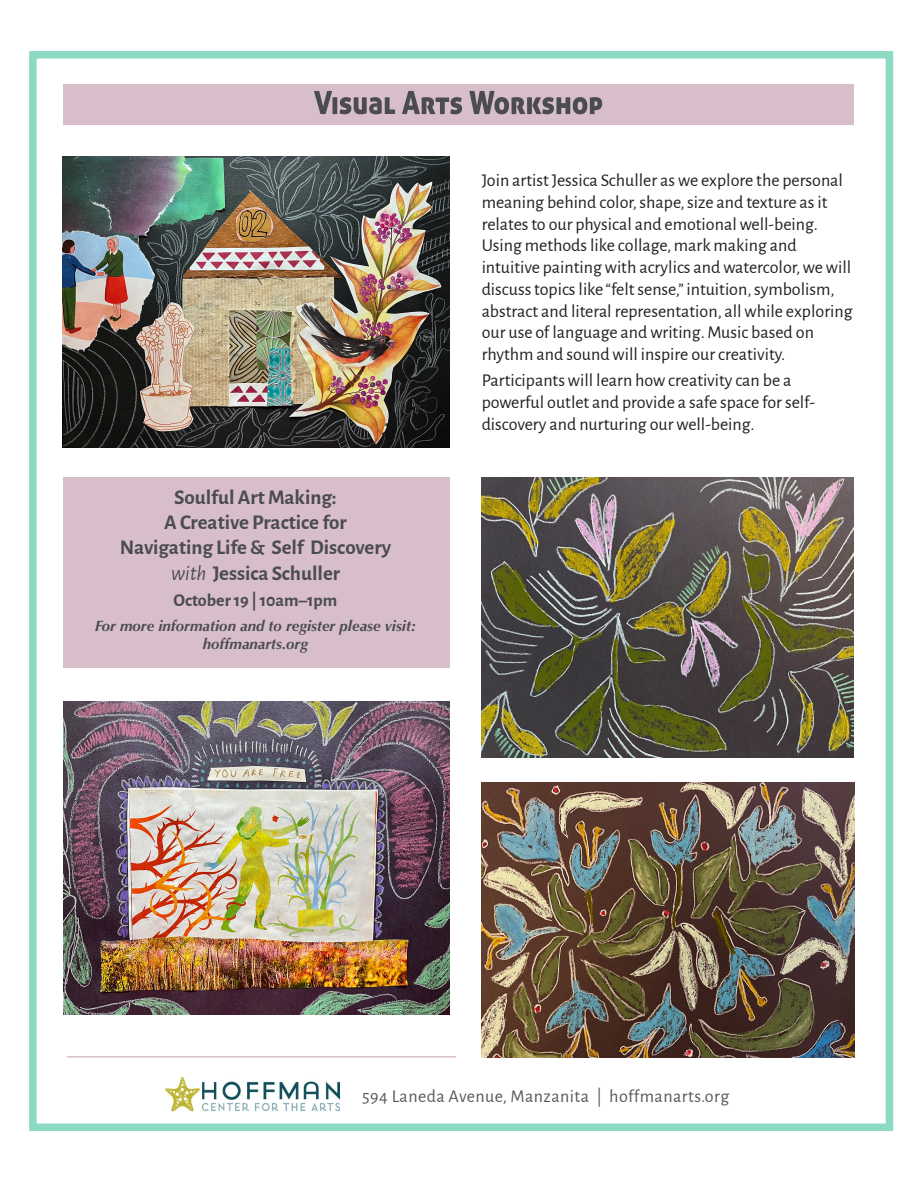
<style>
.page{position:relative;width:918px;height:1188px;background:#fff}
.page>*{position:absolute;margin:0;border:0;box-sizing:border-box;transform-origin:0 0}
.t1{font:700 21px/25.2px "Alegreya Sans";color:#4b4c4d;text-align:center}
.t2{font:18px/21.8px "Alegreya Sans";color:#231f20}
.t3{font:18px "Alegreya Sans";letter-spacing:.025em;color:#57585a}
.t4{font:700 18px "Alegreya Sans";color:#4b4c4d}
.t5{font:italic 700 15px "Optima";color:#4b4c4d}
.s1{font-weight:400;font-style:italic}
</style>
<div class="page">
<div style="left:29px;top:51px;width:864px;height:1080px;border:8px solid #8cdac3"></div>
<hr style="left:67px;top:1056px;width:389px;height:2px;background:#d8becb">
<div style="left:63px;top:478px;width:386px;height:190px;background:#d8becb"></div>
<img style="left:165px;top:1077px;width:174px;height:35px">
<div style="left:64px;top:84px;width:790px;height:40px;background:#d8becb"></div>
<img style="left:63px;top:156px;width:386px;height:292px">
<img style="left:64px;top:702px;width:385px;height:312px">
<svg style="left:314px;top:91px;width:288px;height:23px"></svg>
<img style="left:481px;top:477px;width:373px;height:281px">
<img style="left:482px;top:782px;width:372px;height:276px">
<p class="t1" style="left:120px;top:483px;width:273px">Soulful Art Making:<br>A Creative Practice for<br>Navigating Life &amp; Self Discovery <span class="s1">with</span> Jessica Schuller</p>
<p class="t4" style="left:174px;top:587px;width:165px">October 19 | 10am–1pm</p>
<p class="t5" style="left:95px;top:617px;width:323px">For more information and to register please visit:</p>
<p class="t5" style="left:203px;top:635px;width:107px">hoffmanarts.org</p>
<p class="t2" style="left:482px;top:169px;width:372px">Join artist Jessica Schuller as we explore the personal meaning behind color, shape, size and texture as it relates to our physical and emotional well-being.<br>Using methods like collage, mark making and intuitive painting with acrylics and watercolor, we will discuss topics like “felt sense,” intuition, symbolism, abstract and literal representation, all while exploring our use of language and writing. Music based on rhythm and sound will inspire our creativity.</p>
<p class="t2" style="left:482px;top:369px;width:335px">Participants will learn how creativity can be a powerful outlet and provide a safe space for self&shy;discovery and nurturing our well-being.</p>
<p class="t3" style="left:362px;top:1084px;width:368px">594 Laneda Avenue, Manzanita | hoffmanarts.org</p>
</div>
